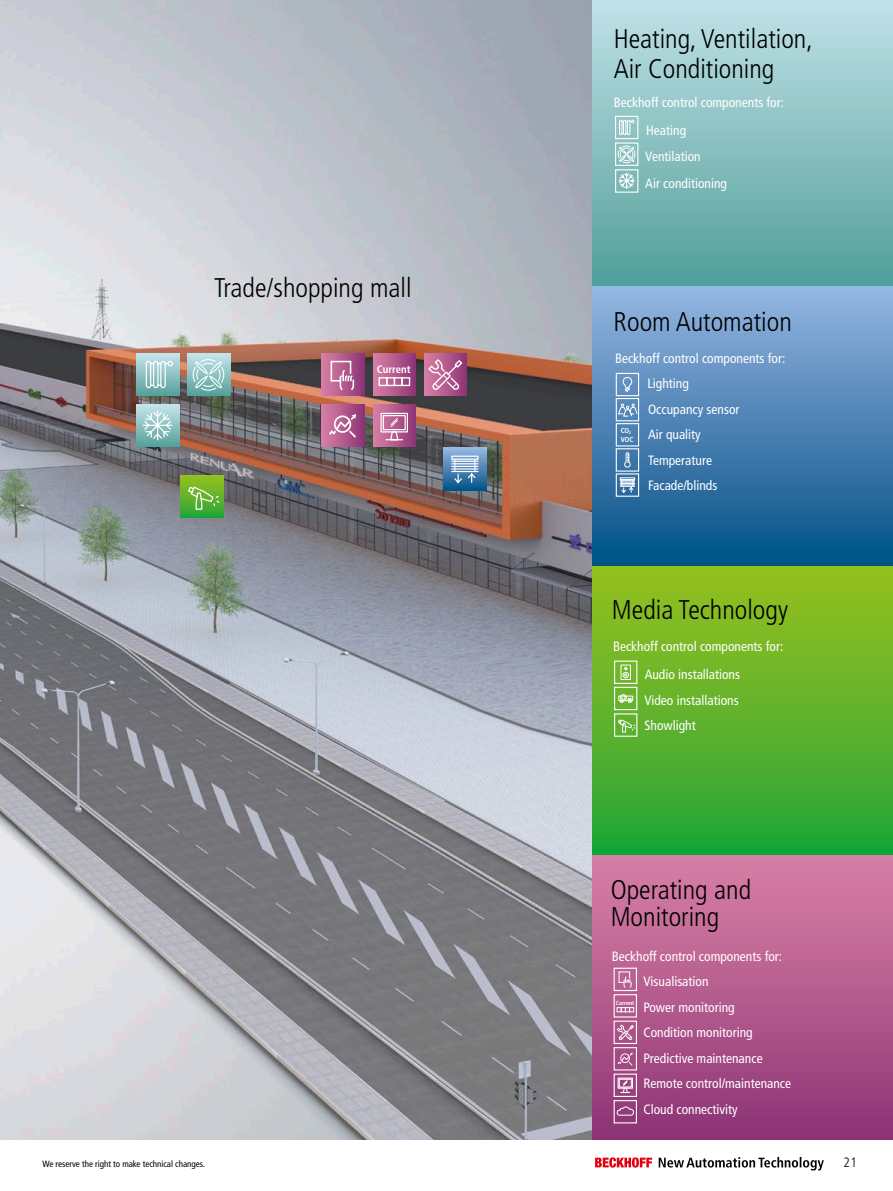
<style>
.page{position:relative;width:893px;height:1191px;background:#fff}
.page>*{position:absolute;margin:0;border:0;box-sizing:border-box;transform-origin:0 0}
.t1{font:300 condensed 27px/30px "Frutiger LT Pro";color:#000}
.t2{font:condensed 13.5px/25.5px "Frutiger LT Pro";color:#fff}
.t3{font:300 condensed 13.5px "Frutiger LT Pro";color:#000}
.t4{font:700 condensed 10.8px "Frutiger LT Pro";color:#fff}
.t5{font:condensed 9px "Frutiger LT Pro";color:#000}
.t6{font:700 condensed 7.2px/8.7px "Frutiger LT Pro";color:#fff}
.t7{font:700 condensed 5.85px "Frutiger LT Pro";color:#fff}
</style>
<div class="page">
<img style="left:0;top:0;width:592px;height:1140px">
<div style="left:321px;top:353px;width:43px;height:43px;background:linear-gradient(to right,#da82a7,#8f3576)"></div>
<svg style="left:330px;top:360px;width:25px;height:32px"></svg>
<div style="left:373px;top:353px;width:42px;height:43px;background:linear-gradient(to right,#da82a6,#923878)"></div>
<div style="left:378px;top:377px;width:9px;height:9px;border:1px solid #fff"></div>
<div style="left:386px;top:377px;width:9px;height:9px;border:1px solid #fff"></div>
<div style="left:394px;top:377px;width:9px;height:9px;border:1px solid #fff"></div>
<div style="left:401px;top:377px;width:9px;height:9px;border:1px solid #fff"></div>
<div style="left:321px;top:404px;width:43px;height:43px;background:linear-gradient(to right,#da82a7,#8f3576)"></div>
<svg style="left:329px;top:414px;width:27px;height:24px"></svg>
<div style="left:424px;top:353px;width:43px;height:43px;background:linear-gradient(to right,#da82a6,#8e3476)"></div>
<svg style="left:427px;top:358px;width:36px;height:34px"></svg>
<svg style="left:373px;top:404px;width:42px;height:43px"></svg>
<svg style="left:380px;top:413px;width:28px;height:27px"></svg>
<div style="left:181px;top:475px;width:42px;height:42px;background:linear-gradient(to bottom,#9cc01e,#2ba737)"></div>
<svg style="left:187px;top:485px;width:33px;height:25px"></svg>
<div style="left:188px;top:353px;width:42px;height:43px;background:linear-gradient(to bottom,#c7e6ed,#54a09a)"></div>
<svg style="left:192px;top:358px;width:33px;height:33px"></svg>
<div style="left:136px;top:353px;width:43px;height:43px;background:linear-gradient(to bottom,#c7e6ec,#56a19b)"></div>
<div style="left:160px;top:361px;width:6px;height:27px;border:1px solid #fff;border-radius:2px"></div>
<div style="left:153px;top:361px;width:6px;height:27px;border:1px solid #fff;border-radius:2px"></div>
<div style="left:146px;top:361px;width:5px;height:27px;border:1px solid #fff;border-radius:2px"></div>
<svg style="left:151px;top:361px;width:22px;height:5px"></svg>
<div style="left:136px;top:404px;width:43px;height:43px;background:linear-gradient(to bottom,#c7e6ed,#54a09a)"></div>
<svg style="left:142px;top:409px;width:32px;height:32px"></svg>
<div style="left:443px;top:448px;width:43px;height:42px;background:linear-gradient(to bottom,#9ab7e2,#09568c)"></div>
<div style="left:451px;top:455px;width:28px;height:5px;border:1px solid #fff"></div>
<svg style="left:452px;top:459px;width:26px;height:25px"></svg>
<div style="left:592px;top:854px;width:301px;height:286px;background:linear-gradient(to bottom,#da82a6,#8e3476)"></div>
<div style="left:592px;top:565px;width:301px;height:289px;background:linear-gradient(to bottom,#9cc01e,#22a538)"></div>
<div style="left:592px;top:285px;width:301px;height:280px;background:linear-gradient(to bottom,#97b6e1,#015187)"></div>
<div style="left:592px;top:0;width:301px;height:285px;background:linear-gradient(to bottom,#c1e2e8,#529f99)"></div>
<div style="left:627px;top:120px;width:3px;height:15px;border:1px solid #fff"></div>
<div style="left:623px;top:120px;width:3px;height:15px;border:1px solid #fff"></div>
<div style="left:619px;top:120px;width:3px;height:15px;border:1px solid #fff"></div>
<svg style="left:622px;top:120px;width:12px;height:3px"></svg>
<div style="left:615px;top:116px;width:23px;height:23px;border:1px solid #fff"></div>
<div style="left:615px;top:142px;width:23px;height:24px;border:1px solid #fff"></div>
<svg style="left:617px;top:145px;width:18px;height:18px"></svg>
<div style="left:615px;top:169px;width:23px;height:24px;border:1px solid #fff"></div>
<svg style="left:618px;top:172px;width:17px;height:18px"></svg>
<svg style="left:622px;top:377px;width:10px;height:15px"></svg>
<div style="left:616px;top:373px;width:23px;height:23px;border:1px solid #fff"></div>
<svg style="left:620px;top:479px;width:15px;height:14px"></svg>
<div style="left:616px;top:473px;width:23px;height:24px;border:1px solid #fff"></div>
<div style="left:616px;top:423px;width:23px;height:23px;border:1px solid #fff"></div>
<div style="left:616px;top:398px;width:23px;height:23px;border:1px solid #fff"></div>
<svg style="left:618px;top:403px;width:20px;height:14px"></svg>
<svg style="left:624px;top:452px;width:7px;height:16px"></svg>
<div style="left:616px;top:448px;width:23px;height:23px;border:1px solid #fff"></div>
<svg style="left:620px;top:664px;width:11px;height:16px"></svg>
<div style="left:614px;top:660px;width:23px;height:24px;border:1px solid #fff"></div>
<svg style="left:618px;top:694px;width:15px;height:9px"></svg>
<div style="left:614px;top:687px;width:23px;height:23px;border:1px solid #fff"></div>
<div style="left:614px;top:713px;width:23px;height:23px;border:1px solid #fff"></div>
<svg style="left:617px;top:719px;width:19px;height:13px"></svg>
<svg style="left:616px;top:1024px;width:18px;height:16px"></svg>
<div style="left:614px;top:1020px;width:23px;height:24px;border:1px solid #fff"></div>
<div style="left:614px;top:994px;width:23px;height:23px;border:1px solid #fff"></div>
<svg style="left:617px;top:1007px;width:17px;height:5px"></svg>
<div style="left:614px;top:1047px;width:23px;height:23px;border:1px solid #fff"></div>
<svg style="left:617px;top:1052px;width:16px;height:13px"></svg>
<div style="left:614px;top:967px;width:23px;height:24px;border:1px solid #fff"></div>
<svg style="left:618px;top:971px;width:14px;height:17px"></svg>
<svg style="left:617px;top:1077px;width:16px;height:16px"></svg>
<div style="left:614px;top:1073px;width:23px;height:24px;border:1px solid #fff"></div>
<svg style="left:616px;top:1106px;width:18px;height:9px"></svg>
<div style="left:614px;top:1100px;width:23px;height:23px;border:1px solid #fff"></div>
<svg style="left:659px;top:1157px;width:165px;height:13px"></svg>
<svg style="left:595px;top:1157px;width:57px;height:10px"></svg>
<h1 class="t1" style="left:214px;top:273px;width:199px">Trade/shopping mall</h1>
<p class="t4" style="left:377px;top:363px;width:35px">Current</p>
<h1 class="t1" style="left:614px;top:24px;width:201px">Heating, Ventilation,<br>Air Conditioning</h1>
<p class="t2" style="left:646px;top:88px;width:139px;line-height:28.5px;text-indent:-32px">Beckhoff control components for:<br>Heating</p>
<p class="t2" style="left:645px;top:142px;width:83px;line-height:27px">Ventilation<br>Air conditioning</p>
<h1 class="t1" style="left:614px;top:307px;width:180px">Room Automation</h1>
<p class="t2" style="left:647px;top:345px;width:139px;text-indent:-32px">Beckhoff control components for:<br>Lighting<br>Occupancy sensor<br>Air quality<br>Temperature<br>Facade/blinds</p>
<p class="t6" style="left:621px;top:426px;width:14px">CO<sub>2<br></sub>VOC</p>
<h1 class="t1" style="left:612px;top:595px;width:178px">Media Technology</h1>
<p class="t2" style="left:645px;top:632px;width:140px;line-height:28.5px;text-indent:-32px">Beckhoff control components for:<br>Audio installations</p>
<p class="t2" style="left:644px;top:687px;width:96px">Video installations<br>Showlight</p>
<h1 class="t1" style="left:611px;top:876px;width:142px;line-height:27px">Operating and<br>Monitoring</h1>
<p class="t2" style="left:643px;top:943px;width:149px;text-indent:-31px">Beckhoff control components for:<br>Visualisation<br>Power monitoring<br>Condition monitoring<br>Predictive maintenance<br>Remote control/maintenance<br>Cloud connectivity</p>
<p class="t7" style="left:616px;top:999px;width:20px">Current</p>
<p class="t5" style="left:43px;top:1159px;width:164px">We reserve the right to make technical changes.</p>
<p class="t3" style="left:844px;top:1154px;width:15px">21</p>
</div>
